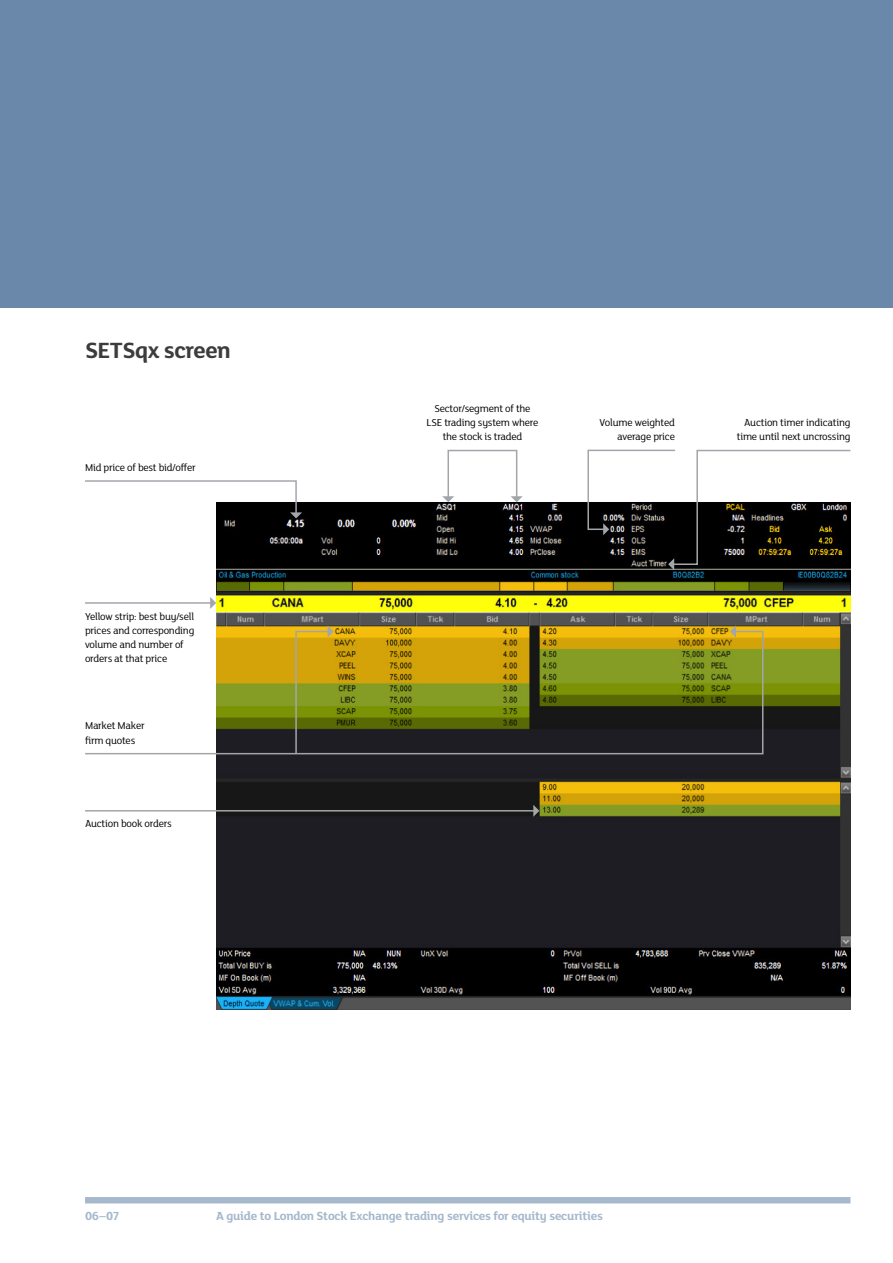
<style>
.page{position:relative;width:893px;height:1263px;background:#fff}
.page>*{position:absolute;margin:0;border:0;box-sizing:border-box;transform-origin:0 0}
.t1{font:700 24px "FS Lola";letter-spacing:-.02em;color:#3c3c3b}
.t2{font:700 12.75px "FS Lola";letter-spacing:-.02em;color:#a5b8cc}
.t3{font:10.8px/14.2px "FS Lola";letter-spacing:-.02em;color:#000;text-align:right}
</style>
<div class="page">
<div style="left:0;top:0;width:893px;height:307px;background:#6988aa"></div>
<div style="left:85px;top:1197px;width:765px;height:6px;background:#a5b8cc"></div>
<img style="left:216px;top:502px;width:634px;height:508px">
<div style="left:447px;top:450px;width:70px;height:50px;border:2px solid #a2a6ab"></div>
<svg style="left:511px;top:496px;width:12px;height:6px"></svg>
<svg style="left:442px;top:496px;width:12px;height:6px"></svg>
<hr style="left:85px;top:602px;width:129px;height:2px;background:#a2a6ab">
<svg style="left:210px;top:597px;width:6px;height:12px"></svg>
<svg style="left:85px;top:480px;width:217px;height:38px"></svg>
<svg style="left:587px;top:449px;width:264px;height:121px"></svg>
<hr style="left:85px;top:810px;width:452px;height:1px;background:#a2a6ab">
<svg style="left:533px;top:805px;width:6px;height:12px"></svg>
<svg style="left:85px;top:630px;width:679px;height:125px"></svg>
<svg style="left:295px;top:625px;width:39px;height:130px;background:#91841c"></svg>
<svg style="left:730px;top:625px;width:6px;height:12px"></svg>
<h1 class="t1" style="left:85px;top:334px;width:147px">SETSqx screen</h1>
<p class="t3" style="left:85px;top:460px;width:112px">Mid price of best bid/offer</p>
<p class="t3" style="left:85px;top:608px;width:111px;text-align:left">Yellow strip: best buy/sell prices and corresponding volume and number of orders at that price</p>
<p class="t3" style="left:85px;top:718px;width:61px;text-align:left">Market Maker firm quotes</p>
<p class="t3" style="left:85px;top:816px;width:88px">Auction book orders</p>
<p class="t3" style="left:427px;top:401px;width:113px;text-align:center">Sector/segment of the<br>LSE trading system where the stock is traded</p>
<p class="t3" style="left:600px;top:415px;width:77px">Volume weighted average price</p>
<p class="t3" style="left:737px;top:415px;width:115px">Auction timer indicating time until next uncrossing</p>
<p class="t2" style="left:85px;top:1207px;width:36px">06–07</p>
<p class="t2" style="left:216px;top:1207px;width:388px">A guide to London Stock Exchange trading services for equity securities</p>
</div>
